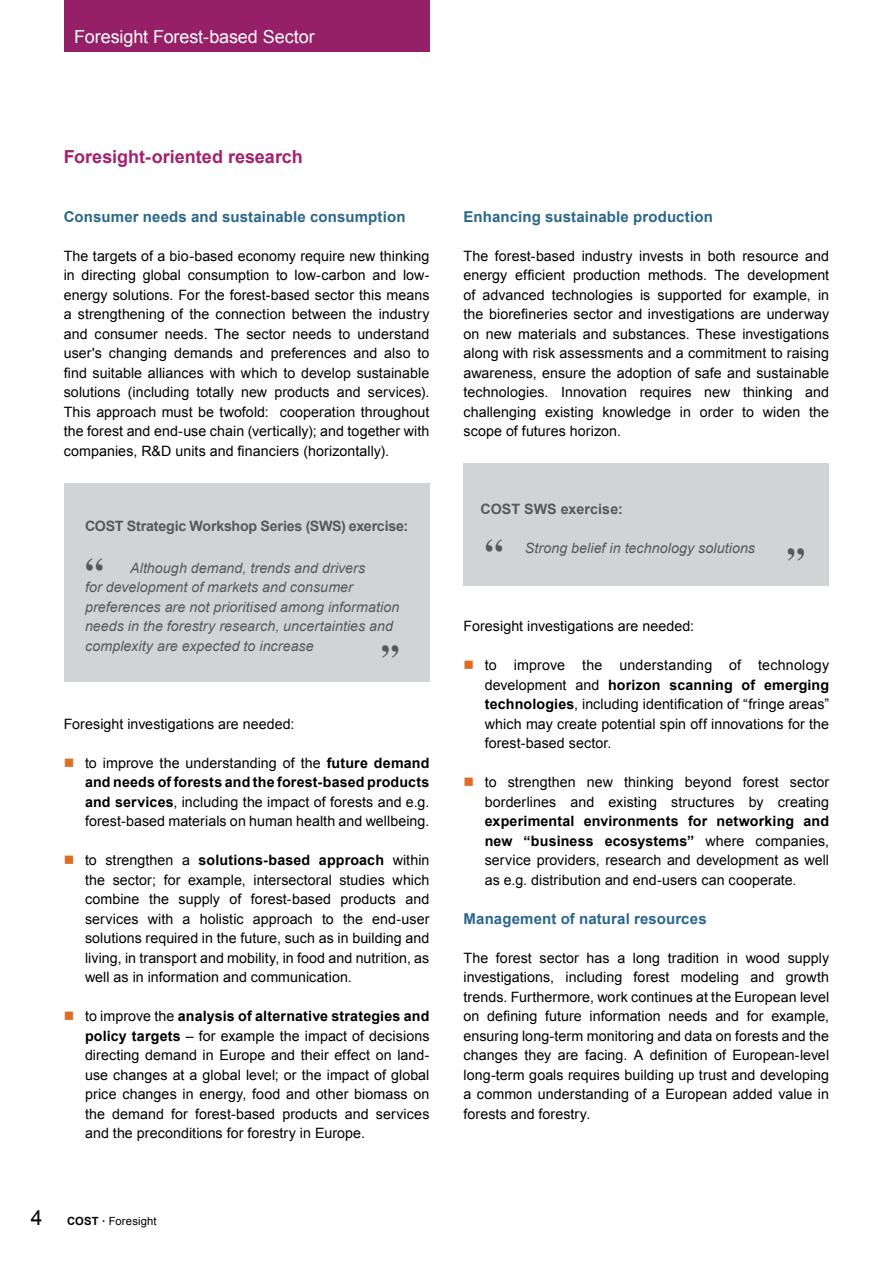
<style>
.page{position:relative;width:893px;height:1263px;background:#fff}
.page>*{position:absolute;margin:0;border:0;box-sizing:border-box;transform-origin:0 0}
.t1{font:700 36px "Times";color:#56585b}
.t2{font:18px "Arial";letter-spacing:-.005em;color:#fff}
.t3{font:700 18px "Arial";color:#a3216d}
.t4{font:700 15px "Arial";letter-spacing:.01em;color:#2a678b}
.t5{font:14.25px/19.5px "Arial";letter-spacing:.005em;color:#000;text-align:justify}
.t6{font:italic 14.25px/19.5px "Arial";letter-spacing:.005em;color:#56585b}
.t7{font:700 14.25px "Arial";letter-spacing:-.015em;color:#56585b}
.t8{font:700 14.25px "Arial";letter-spacing:.005em;color:#56585b}
.t9{font:11.25px "Arial";letter-spacing:.015em;color:#000}
.s1{font-weight:700}
.s2{font-size:21px}
</style>
<div class="page">
<div style="left:64px;top:0;width:365px;height:51px;background:#962067"></div>
<div style="left:64px;top:483px;width:365px;height:198px;background:#d1d3d4"></div>
<div style="left:463px;top:463px;width:366px;height:122px;background:#d1d3d4"></div>
<p class="t2" style="left:74px;top:24px;width:242px">Foresight Forest-based Sector</p>
<p class="t3" style="left:64px;top:145px;width:241px">Foresight-oriented research</p>
<p class="t4" style="left:64px;top:206px;width:343px">Consumer needs and sustainable consumption</p>
<p class="t5" style="left:64px;top:246px;width:367px">The targets of a bio-based economy require new thinking in directing global consumption to low-carbon and low&shy;energy solutions. For the forest-based sector this means a strengthening of the connection between the industry and consumer needs. The sector needs to understand user's changing demands and preferences and also to find suitable alliances with which to develop sustainable solutions (including totally new products and services).<br>This approach must be twofold: cooperation throughout the forest and end-use chain (vertically); and together with companies, R&amp;D units and financiers (horizontally).</p>
<p class="t7" style="left:85px;top:516px;width:325px">COST Strategic Workshop Series (SWS) exercise:</p>
<h1 class="t1" style="left:85px;top:536px;width:19px">“</h1>
<p class="t6" style="left:85px;top:558px;width:316px;text-indent:45px">Although demand, trends and drivers<br>for development of markets and consumer preferences are not prioritised among information needs in the forestry research, uncertainties and complexity are expected to increase</p>
<h1 class="t1" style="left:381px;top:623px;width:19px">”</h1>
<p class="t5" style="left:64px;top:714px;width:232px">Foresight investigations are needed:</p>
<p class="t5" style="left:85px;top:753px;width:346px">to improve the understanding of the <span class="s1">future demand and needs of forests and the forest-based products and services</span>, including the impact of forests and e.g. forest-based materials on human health and wellbeing.</p>
<p class="t5" style="left:85px;top:850px;width:346px">to strengthen a <span class="s1">solutions-based approach</span> within the sector; for example, intersectoral studies which combine the supply of forest-based products and services with a holistic approach to the end-user solutions required in the future, such as in building and living, in transport and mobility, in food and nutrition, as well as in information and communication.</p>
<p class="t5" style="left:85px;top:1006px;width:346px">to improve the <span class="s1">analysis of alternative strategies and policy targets</span> – for example the impact of decisions directing demand in Europe and their effect on land&shy;use changes at a global level; or the impact of global price changes in energy, food and other biomass on the demand for forest-based products and services and the preconditions for forestry in Europe.</p>
<p class="t9" style="left:31px;top:1213px;width:127px"><span class="s2">4</span> <span class="s1">COST ·</span> Foresight</p>
<p class="t4" style="left:463px;top:206px;width:251px">Enhancing sustainable production</p>
<p class="t5" style="left:463px;top:246px;width:367px">The forest-based industry invests in both resource and energy efficient production methods. The development of advanced technologies is supported for example, in the biorefineries sector and investigations are underway on new materials and substances. These investigations along with risk assessments and a commitment to raising awareness, ensure the adoption of safe and sustainable technologies. Innovation requires new thinking and challenging existing knowledge in order to widen the scope of futures horizon.</p>
<p class="t8" style="left:480px;top:500px;width:144px">COST SWS exercise:</p>
<h1 class="t1" style="left:485px;top:517px;width:19px">“</h1>
<p class="t6" style="left:525px;top:538px;width:232px">Strong belief in technology solutions</p>
<h1 class="t1" style="left:787px;top:526px;width:19px">”</h1>
<p class="t5" style="left:463px;top:616px;width:232px">Foresight investigations are needed:</p>
<p class="t5" style="left:485px;top:655px;width:346px">to improve the understanding of technology development and <span class="s1">horizon scanning of emerging technologies</span>, including identification of “fringe areas” which may create potential spin off innovations for the forest-based sector.</p>
<p class="t5" style="left:485px;top:772px;width:346px">to strengthen new thinking beyond forest sector borderlines and existing structures by creating</p>
<p class="t5" style="left:485px;top:811px;width:346px"><span class="s1">experimental environments for networking and new “business ecosystems”</span> where companies, service providers, research and development as well as e.g. distribution and end-users can cooperate.</p>
<p class="t4" style="left:463px;top:908px;width:245px">Management of natural resources</p>
<p class="t5" style="left:463px;top:948px;width:367px">The forest sector has a long tradition in wood supply investigations, including forest modeling and growth trends. Furthermore, work continues at the European level on defining future information needs and for example, ensuring long-term monitoring and data on forests and the changes they are facing. A definition of European-level long-term goals requires building up trust and developing a common understanding of a European added value in forests and forestry.</p>
</div>
